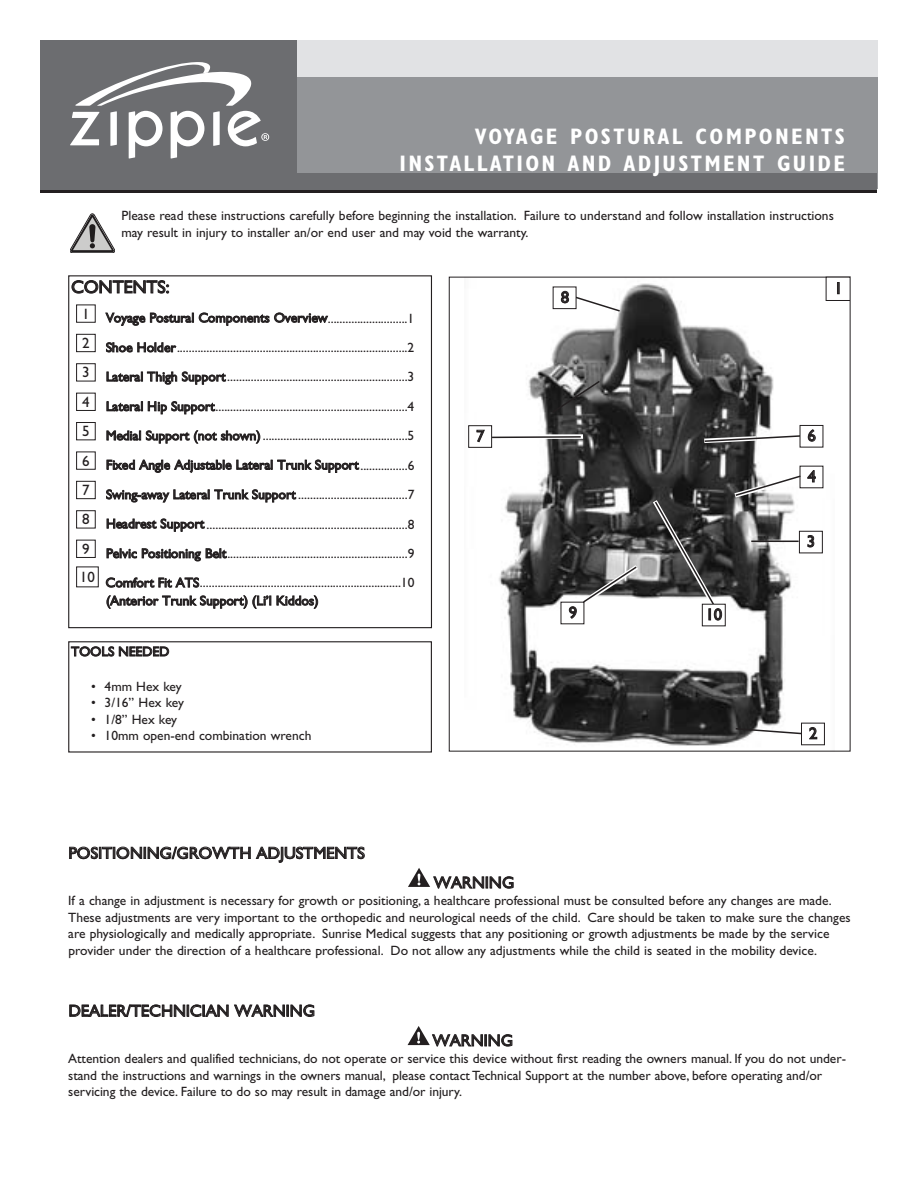
<style>
.page{position:relative;width:918px;height:1188px;background:#fff}
.page>*{position:absolute;margin:0;border:0;box-sizing:border-box;transform-origin:0 0}
.t1{font:700 condensed 22.5px/27px "Gill Sans Std";letter-spacing:.105em;color:#fff;text-align:right}
.t2{font:18px "Gill Sans Std";color:#231f20}
.t3{font:16.5px "Gill Sans Std";color:#231f20}
.t4{font:15px/29.4px "Gill Sans Std";color:#231f20;text-align:justify}
.t5{font:13.5px/29.4px "Gill Sans Std";color:#231f20}
</style>
<div class="page">
<img style="left:492px;top:279px;width:334px;height:467px">
<div style="left:236px;top:40px;width:641px;height:149px;background:#939598"></div>
<div style="left:43px;top:40px;width:834px;height:37px;background:#e1e2e4"></div>
<div style="left:40px;top:173px;width:838px;height:17px;background:#6c6d70"></div>
<div style="left:40px;top:40px;width:257px;height:145px;background:#6c6d70"></div>
<svg style="left:70px;top:62px;width:199px;height:97px"></svg>
<hr style="left:40px;top:190px;width:838px;height:2px;background:#231f20">
<svg style="left:69px;top:847px;width:296px;height:16px"></svg>
<svg style="left:69px;top:1004px;width:245px;height:13px"></svg>
<svg style="left:408px;top:868px;width:106px;height:21px"></svg>
<svg style="left:408px;top:1026px;width:104px;height:21px"></svg>
<svg style="left:70px;top:214px;width:45px;height:39px"></svg>
<svg style="left:837px;top:282px;width:2px;height:12px"></svg>
<div style="left:68px;top:275px;width:364px;height:353px;border:1px solid #231f20"></div>
<svg style="left:71px;top:280px;width:98px;height:14px"></svg>
<svg style="left:105px;top:313px;width:223px;height:13px"></svg>
<svg style="left:106px;top:342px;width:70px;height:10px"></svg>
<svg style="left:107px;top:371px;width:119px;height:14px"></svg>
<svg style="left:107px;top:401px;width:108px;height:13px"></svg>
<svg style="left:107px;top:430px;width:153px;height:14px"></svg>
<svg style="left:107px;top:460px;width:252px;height:13px"></svg>
<svg style="left:106px;top:489px;width:190px;height:14px"></svg>
<svg style="left:107px;top:519px;width:98px;height:13px"></svg>
<svg style="left:107px;top:548px;width:120px;height:13px"></svg>
<svg style="left:106px;top:577px;width:93px;height:11px"></svg>
<svg style="left:107px;top:595px;width:164px;height:14px"></svg>
<svg style="left:277px;top:595px;width:41px;height:14px"></svg>
<div style="left:76px;top:305px;width:20px;height:18px;border:1px solid #231f20"></div>
<div style="left:76px;top:334px;width:20px;height:18px;border:1px solid #231f20"></div>
<div style="left:76px;top:363px;width:20px;height:18px;border:1px solid #231f20"></div>
<div style="left:76px;top:393px;width:20px;height:18px;border:1px solid #231f20"></div>
<div style="left:76px;top:422px;width:20px;height:18px;border:1px solid #231f20"></div>
<div style="left:76px;top:452px;width:20px;height:18px;border:1px solid #231f20"></div>
<div style="left:76px;top:481px;width:20px;height:18px;border:1px solid #231f20"></div>
<div style="left:76px;top:510px;width:20px;height:18px;border:1px solid #231f20"></div>
<div style="left:76px;top:540px;width:20px;height:18px;border:1px solid #231f20"></div>
<div style="left:76px;top:567px;width:23px;height:20px;border:1px solid #231f20"></div>
<div style="left:68px;top:641px;width:364px;height:112px;border:1px solid #231f20"></div>
<svg style="left:71px;top:646px;width:98px;height:11px"></svg>
<div style="left:800px;top:466px;width:23px;height:22px;background:#fff"></div>
<div style="left:800px;top:425px;width:23px;height:22px;background:#fff"></div>
<div style="left:800px;top:425px;width:23px;height:22px;border:1px solid #231f20"></div>
<svg style="left:700px;top:429px;width:116px;height:17px"></svg>
<div style="left:468px;top:425px;width:24px;height:23px;border:1px solid #231f20"></div>
<svg style="left:476px;top:430px;width:9px;height:12px"></svg>
<svg style="left:535px;top:434px;width:48px;height:5px"></svg>
<svg style="left:491px;top:435px;width:91px;height:4px"></svg>
<hr style="left:751px;top:541px;width:48px;height:1px;background:#231f20">
<svg style="left:730px;top:470px;width:86px;height:31px"></svg>
<svg style="left:551px;top:379px;width:50px;height:35px;background:#565656"></svg>
<div style="left:801px;top:723px;width:23px;height:22px;background:#fff"></div>
<div style="left:801px;top:723px;width:24px;height:22px;border:1px solid #231f20"></div>
<svg style="left:734px;top:727px;width:83px;height:12px"></svg>
<div style="left:799px;top:531px;width:23px;height:22px;background:#fff"></div>
<div style="left:799px;top:531px;width:24px;height:22px;border:1px solid #231f20"></div>
<svg style="left:807px;top:535px;width:7px;height:13px"></svg>
<div style="left:553px;top:287px;width:23px;height:22px;background:#fff"></div>
<svg style="left:561px;top:291px;width:60px;height:22px"></svg>
<div style="left:561px;top:602px;width:23px;height:22px;background:#fff"></div>
<svg style="left:569px;top:561px;width:74px;height:58px"></svg>
<div style="left:702px;top:604px;width:23px;height:22px;background:#fff"></div>
<div style="left:702px;top:604px;width:24px;height:22px;border:1px solid #231f20"></div>
<svg style="left:649px;top:495px;width:73px;height:126px"></svg>
<h1 class="t1" style="left:399px;top:125px;width:447px">VOYAGE POSTURAL COMPONENTS<br>INSTALLATION AND ADJUSTMENT GUIDE</h1>
<p class="t5" style="left:122px;top:209px;width:714px;line-height:16.5px">Please read these instructions carefully before beginning the installation. Failure to understand and follow installation instructions may result in injury to installer an/or end user and may void the warranty.</p>
<h2 class="t2" style="left:71px;top:280px;width:100px">CONTENTS:</h2>
<p class="t3" style="left:834px;top:282px;width:10px">1</p>
<p class="t5" style="left:106px;top:304px;width:310px">Voyage Postural Components Overview...........................1</p>
<p class="t5" style="left:106px;top:334px;width:310px;text-align:justify">Shoe Holder..............................................................................2<br>Lateral Thigh Support.............................................................3<br>Lateral Hip Support.................................................................4<br>Medial Support (not shown).................................................5<br>Fixed Angle Adjustable Lateral Trunk Support................6</p>
<p class="t5" style="left:106px;top:481px;width:310px;text-align:justify">Swing-away Lateral Trunk Support .....................................7<br>Headrest Support ....................................................................8<br>Pelvic Positioning Belt.............................................................9<br>Comfort Fit ATS....................................................................10</p>
<p class="t5" style="left:106px;top:587px;width:214px">(Anterior Trunk Support) (Li’l Kiddos)</p>
<p class="t3" style="left:561px;top:291px;width:10px">8</p>
<p class="t4" style="left:82px;top:300px;width:9px">1<br>2<br>3<br>4<br>5<br>6<br>7<br>8<br>9</p>
<p class="t4" style="left:80px;top:563px;width:16px">10</p>
<p class="t3" style="left:476px;top:430px;width:10px">7</p>
<p class="t3" style="left:808px;top:429px;width:10px">6</p>
<p class="t3" style="left:808px;top:470px;width:10px">4</p>
<p class="t3" style="left:807px;top:535px;width:10px">3</p>
<p class="t3" style="left:569px;top:606px;width:10px">9</p>
<p class="t3" style="left:706px;top:608px;width:18px">10</p>
<p class="t5" style="left:71px;top:638px;width:100px">TOOLS NEEDED</p>
<p class="t5" style="left:91px;top:673px;width:92px">• 4mm Hex key</p>
<p class="t5" style="left:91px;top:689px;width:94px">• 3/16” Hex key</p>
<p class="t5" style="left:91px;top:706px;width:88px">• 1/8” Hex key</p>
<p class="t5" style="left:91px;top:722px;width:222px">• 10mm open-end combination wrench</p>
<p class="t3" style="left:68px;top:847px;width:298px">POSITIONING/GROWTH ADJUSTMENTS</p>
<p class="t3" style="left:809px;top:727px;width:10px">2</p>
<p class="t3" style="left:434px;top:876px;width:82px">WARNING</p>
<p class="t5" style="left:68px;top:893px;width:784px;line-height:16.5px">If a change in adjustment is necessary for growth or positioning, a healthcare professional must be consulted before any changes are made.<br>These adjustments are very important to the orthopedic and neurological needs of the child. Care should be taken to make sure the changes are physiologically and medically appropriate. Sunrise Medical suggests that any positioning or growth adjustments be made by the service provider under the direction of a healthcare professional. Do not allow any adjustments while the child is seated in the mobility device.</p>
<p class="t3" style="left:68px;top:1005px;width:248px">DEALER/TECHNICIAN WARNING</p>
<p class="t3" style="left:433px;top:1034px;width:82px">WARNING</p>
<p class="t5" style="left:68px;top:1052px;width:779px;line-height:16.5px">Attention dealers and qualified technicians, do not operate or service this device without first reading the owners manual. If you do not under&shy;stand the instructions and warnings in the owners manual, please contact Technical Support at the number above, before operating and/or servicing the device. Failure to do so may result in damage and/or injury.</p>
</div>
